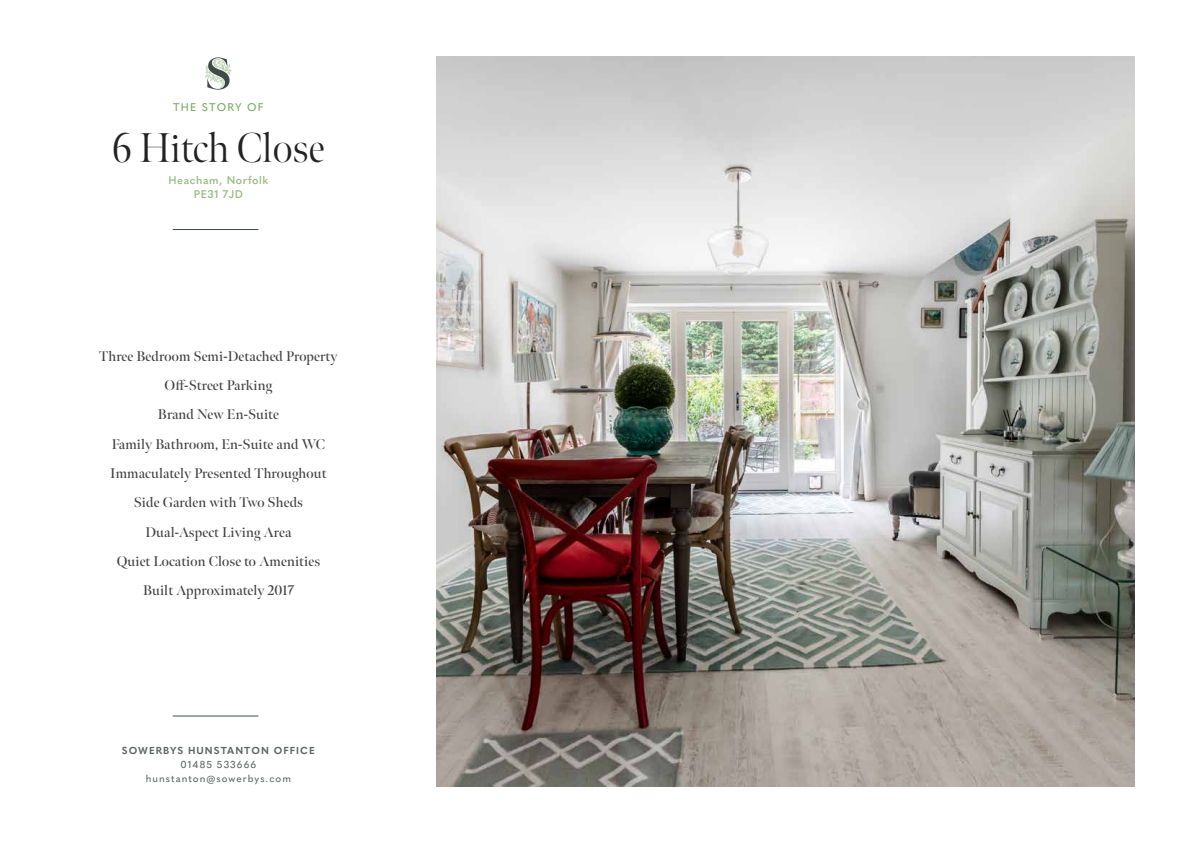
<style>
.page{position:relative;width:1191px;height:842px;background:#fff}
.page>*{position:absolute;margin:0;border:0;box-sizing:border-box;transform-origin:0 0}
.t1{font:300 41.5px "Meno Banner";color:#222223}
.t2{font:600 14px/29.3px "Meno Banner";letter-spacing:.01em;color:#434141;text-align:center}
.t3{font:600 11px/14px "Quasimoda";letter-spacing:.05em;color:#96ba81;text-align:center}
.t4{font:500 11px "Quasimoda";letter-spacing:.1em;color:#76aa62}
.t5{font:500 10px/14px "Quasimoda";letter-spacing:.1em;color:#5e6662;text-align:center}
.t6{font:700 10px "Quasimoda";letter-spacing:.1em;color:#5e6662}
</style>
<div class="page">
<img style="left:437px;top:57px;width:697px;height:729px">
<hr style="left:173px;top:715px;width:85px;height:1px;background:#3e4b47">
<hr style="left:173px;top:229px;width:85px;height:1px;background:#3e4b47">
<svg style="left:205px;top:57px;width:27px;height:33px"></svg>
<p class="t4" style="left:173px;top:99px;width:92px">THE STORY OF</p>
<h1 class="t1" style="left:112px;top:123px;width:214px">6 Hitch Close</h1>
<p class="t3" style="left:169px;top:172px;width:101px">Heacham, Norfolk<br>PE31 7JD</p>
<p class="t2" style="left:99px;top:341px;width:240px">Three Bedroom Semi-Detached Property<br>Off-Street Parking<br>Brand New En-Suite<br>Family Bathroom, En-Suite and WC<br>Immaculately Presented Throughout<br>Side Garden with Two Sheds<br>Dual-Aspect Living Area<br>Quiet Location Close to Amenities<br>Built Approximately 2017</p>
<p class="t6" style="left:122px;top:743px;width:194px">SOWERBYS HUNSTANTON OFFICE</p>
<p class="t5" style="left:146px;top:757px;width:147px">01485 533666 hunstanton@sowerbys.com</p>
</div>
